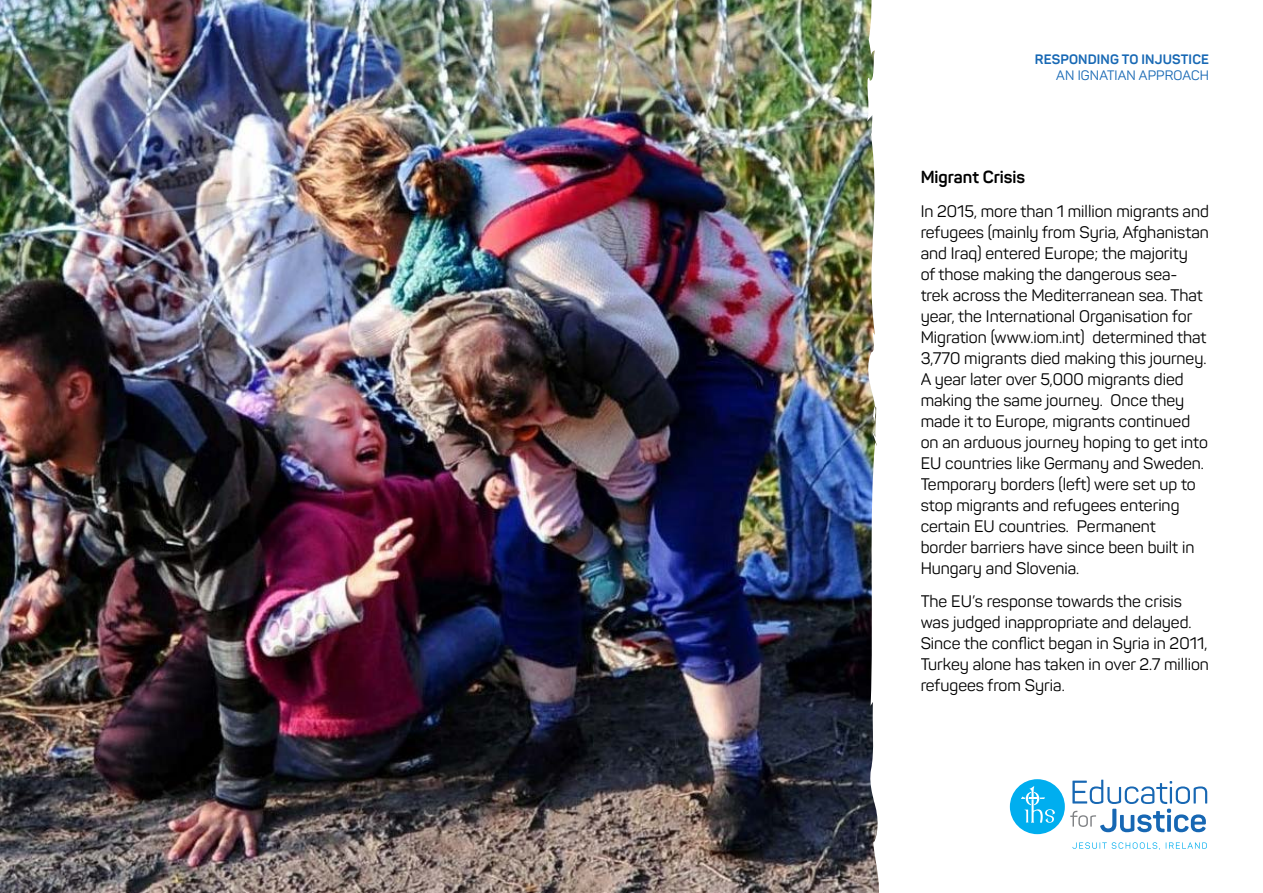
<style>
.page{position:relative;width:1263px;height:893px;background:#fff}
.page>*{position:absolute;margin:0;border:0;box-sizing:border-box;transform-origin:0 0}
.Heading{font:700 17.25px "Panton";color:#000}
.Body_Text{font:16.5px/21px "Panton";color:#000}
.t1{font:700 13.5px/16.5px "Panton";letter-spacing:.01em;color:#1768b4;text-align:right}
.s1{font-weight:400}
</style>
<div class="page">
<img style="left:0;top:0;width:862px;height:893px">
<img style="left:862px;top:0;width:17px;height:893px">
<div style="left:1010px;top:779px;width:55px;height:55px;background:#00aeef;border-radius:50%"></div>
<svg style="left:1070px;top:780px;width:137px;height:52px"></svg>
<svg style="left:1072px;top:842px;width:88px;height:8px"></svg>
<svg style="left:1166px;top:842px;width:41px;height:7px"></svg>
<svg style="left:1021px;top:786px;width:34px;height:37px"></svg>
<p class="t1" style="left:1035px;top:51px;width:176px">RESPONDING TO INJUSTICE<br><span class="s1">AN IGNATIAN APPROACH</span></p>
<p class="Heading" style="left:921px;top:166px;width:106px">Migrant Crisis</p>
<p class="Body_Text" style="left:921px;top:200px;width:290px">In 2015, more than 1 million migrants and refugees (mainly from Syria, Afghanistan and Iraq) entered Europe; the majority<br>of those making the dangerous sea&shy;trek across the Mediterranean sea. That year, the International Organisation for Migration (www.iom.int) determined that 3,770 migrants died making this journey.<br>A year later over 5,000 migrants died making the same journey. Once they made it to Europe, migrants continued on an arduous journey hoping to get into EU countries like Germany and Sweden.<br>Temporary borders (left) were set up to stop migrants and refugees entering certain EU countries. Permanent<br>border barriers have since been built in Hungary and Slovenia.</p>
<p class="Body_Text" style="left:921px;top:591px;width:290px">The EU’s response towards the crisis was judged inappropriate and delayed.<br>Since the conflict began in Syria in 2011, Turkey alone has taken in over 2.7 million refugees from Syria.</p>
</div>
